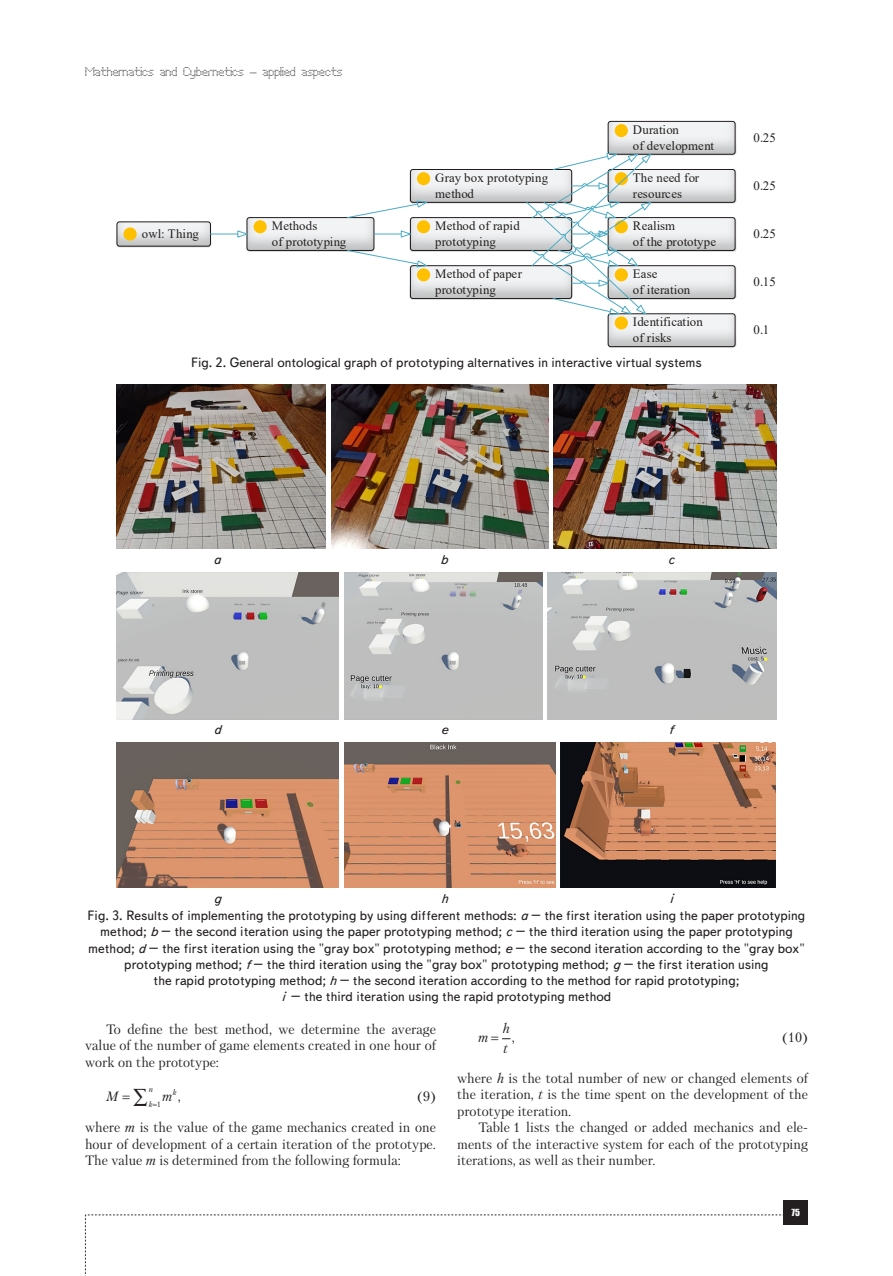
<style>
.page{position:relative;width:893px;height:1276px;background:#fff}
.page>*{position:absolute;margin:0;border:0;box-sizing:border-box;transform-origin:0 0}
.Подпись_рисунка{font:13.5px/16.2px "Text Book C";color:#231f20;text-align:center}
.Text__англ__без_отст{font:13.5px/16.4px "Petersburg C";color:#231f20;text-align:justify}
.Text__англ__отступ{font:13.5px/16.4px "Petersburg C";color:#231f20;text-align:justify}
.Подпись_рисунка-2{font:italic 13.5px "Text Book C";color:#231f20}
.t1{font:italic 13.5px/19.4px "Petersburg C";color:#231f20}
.Формула_2_строки{font:13.5px "Petersburg C";color:#231f20}
.Формула_1_строка{font:13.5px "Petersburg C";color:#231f20}
.t2{font:12.75px/15.6px "Times New Roman";letter-spacing:.02em;color:#231f20}
.t3{font:12.75px/15.6px "Times New Roman";color:#231f20}
.t4{font:12px "Perfo C";letter-spacing:.015em;color:#231f20}
.t5{font:9px "Impact";color:#fff}
.t6{font:italic 7.8px "Petersburg C";color:#231f20}
.t7{font:7.8px "Petersburg C";color:#231f20}
.s1{font-style:italic}
</style>
<div class="page">
<svg style="left:85px;top:1214px;width:699px;height:62px"></svg>
<div style="left:784px;top:1200px;width:24px;height:24px;background:#231f20"></div>
<img style="left:652px;top:169px;width:84px;height:34px">
<img style="left:410px;top:217px;width:116px;height:34px">
<div style="left:417px;top:220px;width:13px;height:13px;background:#ffc000;border-radius:50%"></div>
<img style="left:410px;top:169px;width:116px;height:34px">
<div style="left:417px;top:172px;width:13px;height:13px;background:#ffc000;border-radius:50%"></div>
<img style="left:246px;top:217px;width:129px;height:34px">
<div style="left:254px;top:220px;width:13px;height:13px;background:#ffc000;border-radius:50%"></div>
<img style="left:116px;top:221px;width:95px;height:26px">
<div style="left:123px;top:227px;width:14px;height:13px;background:#ffc000;border-radius:50%"></div>
<img style="left:410px;top:265px;width:116px;height:34px">
<div style="left:417px;top:268px;width:13px;height:13px;background:#ffc000;border-radius:50%"></div>
<img style="left:607px;top:120px;width:129px;height:35px">
<div style="left:615px;top:124px;width:13px;height:13px;background:#ffc000;border-radius:50%"></div>
<img style="left:652px;top:217px;width:84px;height:34px">
<img style="left:652px;top:265px;width:84px;height:34px">
<img style="left:607px;top:313px;width:129px;height:34px">
<div style="left:615px;top:316px;width:13px;height:13px;background:#ffc000;border-radius:50%"></div>
<svg style="left:210px;top:230px;width:39px;height:8px"></svg>
<svg style="left:347px;top:200px;width:82px;height:18px"></svg>
<svg style="left:347px;top:250px;width:82px;height:18px"></svg>
<svg style="left:374px;top:230px;width:38px;height:8px"></svg>
<svg style="left:526px;top:153px;width:126px;height:162px"></svg>
<img style="left:117px;top:385px;width:209px;height:163px">
<img style="left:332px;top:385px;width:217px;height:163px">
<img style="left:554px;top:385px;width:222px;height:163px">
<img style="left:117px;top:572px;width:221px;height:147px">
<img style="left:344px;top:572px;width:199px;height:147px">
<img style="left:548px;top:572px;width:228px;height:147px">
<img style="left:117px;top:743px;width:222px;height:144px">
<img style="left:344px;top:743px;width:211px;height:144px">
<img style="left:560px;top:743px;width:216px;height:144px">
<svg style="left:502px;top:1038px;width:8px;height:2px"></svg>
<p class="t4" style="left:85px;top:65px;width:259px">Mathematics and Cybernetics – applied aspects</p>
<p class="t2" style="left:142px;top:225px;width:59px">owl: Thing</p>
<p class="t2" style="left:272px;top:218px;width:76px">Methods<br>of prototyping</p>
<p class="t2" style="left:435px;top:169px;width:115px">Gray box prototyping method</p>
<p class="t2" style="left:435px;top:218px;width:86px">Method of rapid prototyping</p>
<p class="t2" style="left:435px;top:266px;width:88px">Method of paper prototyping</p>
<p class="t2" style="left:633px;top:121px;width:83px">Duration<br>of development</p>
<p class="t3" style="left:633px;top:169px;width:68px">The need for resources</p>
<p class="t2" style="left:633px;top:218px;width:85px">Realism<br>of the prototype</p>
<p class="t2" style="left:633px;top:266px;width:59px">Ease<br>of iteration</p>
<p class="t2" style="left:633px;top:314px;width:72px">Identification of risks</p>
<p class="Подпись_рисунка" style="left:191px;top:354px;width:512px">Fig. 2. General ontological graph of prototyping alternatives in interactive virtual systems</p>
<p class="t2" style="left:753px;top:129px;width:24px">0.25</p>
<p class="t2" style="left:753px;top:177px;width:24px">0.25</p>
<p class="t2" style="left:753px;top:225px;width:24px">0.25</p>
<p class="t2" style="left:753px;top:273px;width:24px">0.15</p>
<p class="t2" style="left:753px;top:322px;width:17px">0.1</p>
<p class="Подпись_рисунка-2" style="left:214px;top:552px;width:9px">a</p>
<p class="Подпись_рисунка-2" style="left:441px;top:552px;width:9px">b</p>
<p class="Подпись_рисунка-2" style="left:668px;top:552px;width:8px">c</p>
<p class="Подпись_рисунка-2" style="left:214px;top:722px;width:9px">d</p>
<p class="Подпись_рисунка-2" style="left:441px;top:722px;width:9px">e</p>
<p class="Подпись_рисунка-2" style="left:669px;top:722px;width:6px">f</p>
<p class="Подпись_рисунка-2" style="left:213px;top:890px;width:9px">g</p>
<p class="Подпись_рисунка-2" style="left:441px;top:890px;width:8px">h</p>
<p class="Подпись_рисунка-2" style="left:670px;top:890px;width:4px">i</p>
<p class="Подпись_рисунка" style="left:88px;top:907px;width:719px">Fig. 3. Results of implementing the prototyping by using different methods: <span class="s1">a</span> – the first iteration using the paper prototyping method; <span class="s1">b</span> – the second iteration using the paper prototyping method; <span class="s1">c</span> – the third iteration using the paper prototyping method; <span class="s1">d</span> – the first iteration using the "gray box" prototyping method; <span class="s1">e</span> – the second iteration according to the "gray box" prototyping method; <span class="s1">f</span> – the third iteration using the "gray box" prototyping method; <span class="s1">g</span> – the first iteration using<br>the rapid prototyping method; <span class="s1">h</span> – the second iteration according to the method for rapid prototyping;<br><span class="s1">i –</span> the third iteration using the rapid prototyping method</p>
<p class="Text__англ__отступ" style="left:85px;top:1021px;width:352px;text-indent:21px">To define the best method, we determine the average value of the number of game elements created in one hour of work on the prototype:</p>
<p class="t1" style="left:106px;top:1086px;width:14px">M</p>
<p class="t1" style="left:162px;top:1086px;width:16px">m<sup>k</sup></p>
<p class="t6" style="left:149px;top:1099px;width:5px">k</p>
<p class="t6" style="left:149px;top:1084px;width:6px">n</p>
<p class="t7" style="left:157px;top:1099px;width:26px">1 <sup>,</sup></p>
<p class="Формула_1_строка" style="left:417px;top:1088px;width:20px">(9)</p>
<p class="Text__англ__без_отст" style="left:85px;top:1119px;width:352px">where <span class="s1">m</span> is the value of the game mechanics created in one hour of development of a certain iteration of the prototype.<br>The value <span class="s1">m</span> is determined from the following formula:</p>
<p class="t1" style="left:503px;top:1019px;width:8px">h t</p>
<p class="Text__англ__без_отст" style="left:512px;top:1029px;width:5px">,</p>
<p class="Формула_2_строки" style="left:782px;top:1029px;width:27px">(10)</p>
<p class="Text__англ__без_отст" style="left:457px;top:1070px;width:352px">where <span class="s1">h</span> is the total number of new or changed elements of the iteration, <span class="s1">t</span> is the time spent on the development of the prototype iteration.</p>
<p class="Text__англ__отступ" style="left:457px;top:1119px;width:352px;text-indent:21px">Table 1 lists the changed or added mechanics and ele&shy;ments of the interactive system for each of the prototyping iterations, as well as their number.</p>
<p class="t1" style="left:478px;top:1028px;width:12px">m</p>
<p class="t5" style="left:792px;top:1205px;width:10px">75</p>
</div>
